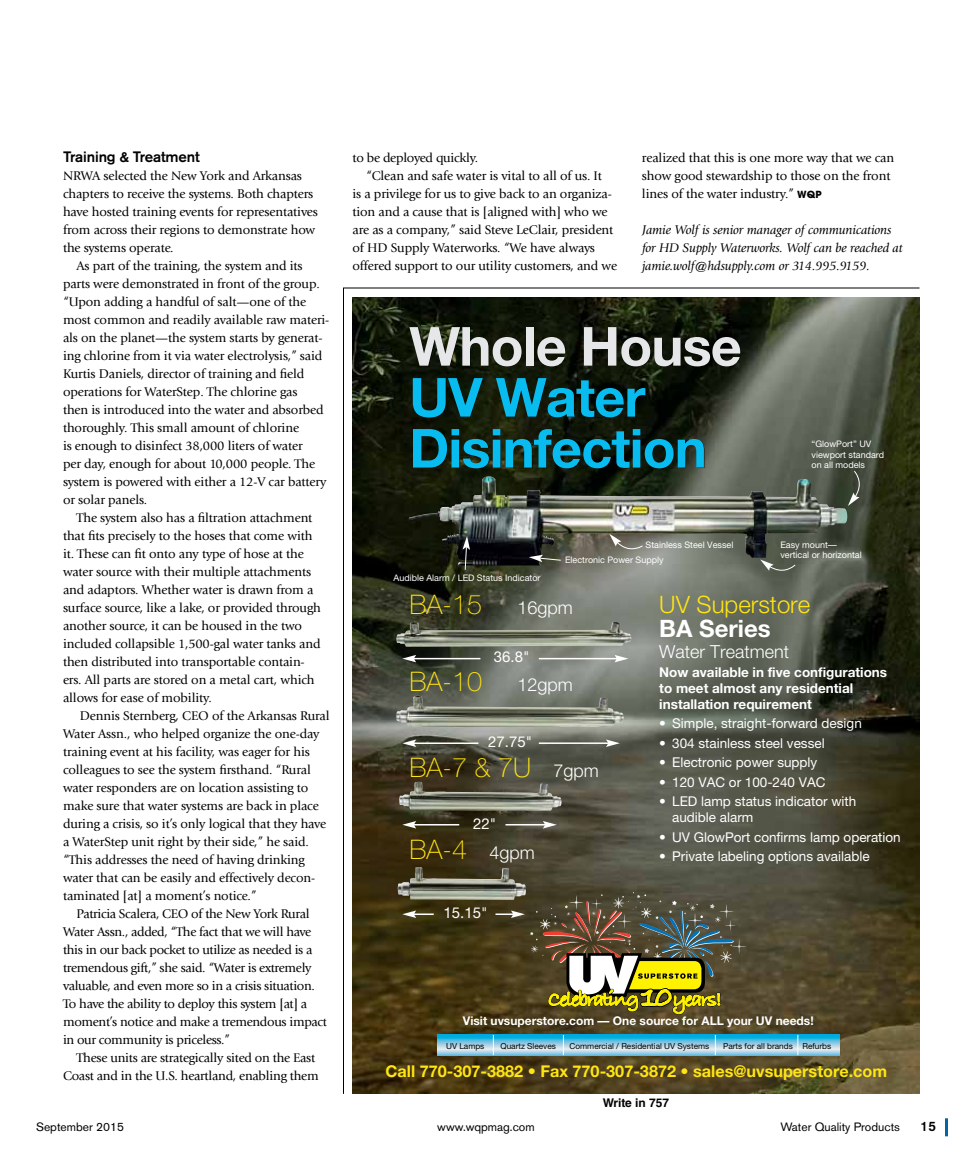
<style>
.page{position:relative;width:972px;height:1161px;background:#fff}
.page>*{position:absolute;margin:0;border:0;box-sizing:border-box;transform-origin:0 0}
.t1{font:700 54px/51px "Helvetica ISVT";letter-spacing:-.015em;color:#09bcef}
.t2{font:700 54px "Helvetica ISVT";letter-spacing:-.015em;color:#e6e7e8}
.t3{font:100 27px "Helvetica ISVT";color:#ffe512}
.t4{font:300 24px "Helvetica ISVT";color:#ffe512}
.t5{font:700 24px "Helvetica ISVT";color:#fff}
.t6{font:300 18px "Helvetica ISVT";color:#fff}
.t7{font:700 16.2px "Helvetica ISVT";color:#ffe512}
.t8{font:15px "Helvetica ISVT";color:#fff}
.t9{font:500 15px "Akzidenz Grotesk BE";letter-spacing:-.01em;color:#000}
.t10{font:13.5px/16.2px "Helvetica ISVT";color:#fff}
.t11{font:700 13.5px/15.8px "Helvetica ISVT";color:#fff}
.t12{font:500 13.5px "Akzidenz Grotesk BE";color:#000}
.t13{font:13.2px/18px "Giovanni Std";letter-spacing:-.01em;color:#000}
.t14{font:italic 13.2px/18px "Giovanni Std";letter-spacing:-.01em;color:#000}
.t15{font:700 12px "Helvetica ISVT";color:#fff}
.t16{font:12px "Akzidenz Grotesk BE";color:#000}
.t17{font:700 12px "Helvetica LT Std";color:#000}
.t18{font:9px/10.8px "Helvetica ISVT";color:#fff}
.t19{font:8.25px "Helvetica ISVT";color:#000}
.s1{font-family:"ITC Avant Garde Std";font-weight:700;font-size:9.75px}
.s2{font-weight:300;font-size:18px;color:#fff}
</style>
<div class="page">
<hr style="left:945px;top:1118px;width:3px;height:18px;background:#0066a6">
<svg style="left:343px;top:287px;width:577px;height:807px;background:#4e503e"></svg>
<p class="t9" style="left:63px;top:148px;width:138px">Training &amp; Treatment</p>
<p class="t13" style="left:63px;top:167px;width:257px">NRWA selected the New York and Arkansas chapters to receive the systems. Both chapters have hosted training events for representatives from across their regions to demonstrate how the systems operate.</p>
<p class="t13" style="left:63px;top:257px;width:268px;text-indent:14px">As part of the training, the system and its parts were demonstrated in front of the group. “Upon adding a handful of salt—one of the most common and readily available raw materi&shy;als on the planet—the system starts by generat&shy;ing chlorine from it via water electrolysis,” said Kurtis Daniels, director of training and field operations for WaterStep. The chlorine gas<br>then is introduced into the water and absorbed thoroughly. This small amount of chlorine<br>is enough to disinfect 38,000 liters of water<br>per day, enough for about 10,000 people. The system is powered with either a 12-V car battery or solar panels.</p>
<p class="t13" style="left:63px;top:509px;width:260px;text-indent:14px">The system also has a filtration attachment that fits precisely to the hoses that come with it. These can fit onto any type of hose at the water source with their multiple attachments and adaptors. Whether water is drawn from a surface source, like a lake, or provided through another source, it can be housed in the two included collapsible 1,500-gal water tanks and then distributed into transportable contain&shy;ers. All parts are stored on a metal cart, which allows for ease of mobility.</p>
<p class="t13" style="left:80px;top:707px;width:251px">Dennis Sternberg, CEO of the Arkansas Rural</p>
<p class="t13" style="left:63px;top:725px;width:258px">Water Assn., who helped organize the one-day</p>
<p class="t13" style="left:63px;top:743px;width:248px">training event at his facility, was eager for his</p>
<p class="t13" style="left:63px;top:761px;width:249px">colleagues to see the system firsthand. “Rural</p>
<p class="t13" style="left:63px;top:779px;width:247px">water responders are on location assisting to</p>
<p class="t13" style="left:63px;top:797px;width:257px">make sure that water systems are back in place</p>
<p class="t13" style="left:63px;top:815px;width:265px">during a crisis, so it’s only logical that they have</p>
<p class="t13" style="left:63px;top:833px;width:247px">a WaterStep unit right by their side,” he said.</p>
<p class="t13" style="left:63px;top:851px;width:243px">“This addresses the need of having drinking</p>
<p class="t13" style="left:63px;top:869px;width:254px">water that can be easily and effectively decon-</p>
<p class="t13" style="left:63px;top:887px;width:195px">taminated [at] a moment’s notice.”</p>
<p class="t13" style="left:77px;top:905px;width:235px">Patricia Scalera, CEO of the New York Rural</p>
<p class="t13" style="left:63px;top:923px;width:250px">Water Assn., added, “The fact that we will have</p>
<p class="t13" style="left:63px;top:941px;width:251px">this in our back pocket to utilize as needed is a</p>
<p class="t13" style="left:63px;top:959px;width:250px">tremendous gift,” she said. “Water is extremely</p>
<p class="t13" style="left:63px;top:977px;width:254px">valuable, and even more so in a crisis situation.</p>
<p class="t13" style="left:63px;top:995px;width:246px">To have the ability to deploy this system [at] a</p>
<p class="t13" style="left:63px;top:1013px;width:265px">moment’s notice and make a tremendous impact</p>
<p class="t13" style="left:63px;top:1031px;width:169px">in our community is priceless.”</p>
<p class="t13" style="left:77px;top:1049px;width:240px">These units are strategically sited on the East</p>
<p class="t13" style="left:63px;top:1067px;width:257px">Coast and in the U.S. heartland, enabling them</p>
<p class="t13" style="left:352px;top:149px;width:127px">to be deployed quickly.</p>
<p class="t13" style="left:366px;top:167px;width:237px">“Clean and safe water is vital to all of us. It</p>
<p class="t13" style="left:352px;top:185px;width:261px">is a privilege for us to give back to an organiza-</p>
<p class="t13" style="left:352px;top:203px;width:257px">tion and a cause that is [aligned with] who we</p>
<p class="t13" style="left:352px;top:221px;width:262px">are as a company,” said Steve LeClair, president</p>
<p class="t13" style="left:352px;top:239px;width:244px">of HD Supply Waterworks. “We have always</p>
<p class="t13" style="left:352px;top:257px;width:266px">offered support to our utility customers, and we</p>
<p class="t13" style="left:642px;top:149px;width:254px">realized that this is one more way that we can show good stewardship to those on the front lines of the water industry.” <span class="s1">WQP</span></p>
<p class="t14" style="left:642px;top:221px;width:262px">Jamie Wolf is senior manager of communications for HD Supply Waterworks. Wolf can be reached at jamie.wolf@hdsupply.com or 314.995.9159.</p>
<h1 class="t2" style="left:409px;top:313px;width:334px">Whole House</h1>
<h1 class="t1" style="left:409px;top:371px;width:299px">UV Water<br>Disinfection</h1>
<p class="t18" style="left:812px;top:438px;width:74px">“GlowPort” UV viewport standard on all models</p>
<p class="t18" style="left:780px;top:539px;width:83px">Easy mount— vertical or horizontal</p>
<p class="t18" style="left:646px;top:539px;width:89px">Stainless Steel Vessel</p>
<p class="t18" style="left:565px;top:554px;width:100px">Electronic Power Supply</p>
<h3 class="t4" style="left:659px;top:590px;width:153px">UV Superstore</h3>
<h3 class="t5" style="left:659px;top:614px;width:113px">BA Series</h3>
<h3 class="t6" style="left:659px;top:641px;width:131px">Water Treatment</h3>
<p class="t11" style="left:659px;top:664px;width:229px">Now available in five configurations to meet almost any residential installation requirement</p>
<p class="t10" style="left:659px;top:715px;width:204px">• Simple, straight-forward design</p>
<p class="t10" style="left:659px;top:735px;width:167px">• 304 stainless steel vessel</p>
<p class="t10" style="left:659px;top:754px;width:160px">• Electronic power supply</p>
<p class="t10" style="left:659px;top:773px;width:168px">• 120 VAC or 100-240 VAC</p>
<p class="t10" style="left:672px;top:793px;width:186px;text-indent:-13px">• LED lamp status indicator with audible alarm</p>
<p class="t10" style="left:659px;top:829px;width:243px">• UV GlowPort confirms lamp operation</p>
<p class="t10" style="left:659px;top:848px;width:212px">• Private labeling options available</p>
<p class="t18" style="left:394px;top:572px;width:149px">Audible Alarm / LED Status Indicator</p>
<h2 class="t3" style="left:410px;top:590px;width:74px">BA-15</h2>
<h3 class="t6" style="left:518px;top:597px;width:57px">16gpm</h3>
<p class="t8" style="left:494px;top:648px;width:37px">36.8"</p>
<h2 class="t3" style="left:410px;top:666px;width:74px">BA-10</h2>
<h3 class="t6" style="left:518px;top:673px;width:57px">12gpm</h3>
<p class="t8" style="left:488px;top:733px;width:45px">27.75"</p>
<h2 class="t3" style="left:410px;top:752px;width:191px">BA-7 &amp; 7U <span class="s2">7gpm</span></h2>
<p class="t8" style="left:473px;top:814px;width:25px">22"</p>
<h2 class="t3" style="left:410px;top:834px;width:127px">BA-4 <span class="s2">4gpm</span></h2>
<p class="t8" style="left:444px;top:903px;width:45px">15.15"</p>
<p class="t15" style="left:463px;top:1013px;width:352px">Visit uvsuperstore.com — One source for ALL your UV needs!</p>
<p class="t7" style="left:385px;top:1061px;width:503px">Call 770-307-3882 • Fax 770-307-3872 • sales@uvsuperstore.com</p>
<p class="t19" style="left:446px;top:1041px;width:40px">UV Lamps</p>
<p class="t19" style="left:500px;top:1041px;width:57px">Quartz Sleeves</p>
<p class="t19" style="left:570px;top:1041px;width:141px">Commercial / Residential UV Systems</p>
<p class="t19" style="left:723px;top:1041px;width:110px">Parts for all brands Refurbs</p>
<p class="t17" style="left:603px;top:1095px;width:68px">Write in 757</p>
<p class="t16" style="left:36px;top:1120px;width:89px">September 2015</p>
<p class="t16" style="left:437px;top:1120px;width:99px">www.wqpmag.com</p>
<p class="t16" style="left:780px;top:1120px;width:121px">Water Quality Products</p>
<p class="t12" style="left:921px;top:1118px;width:17px">15</p>
</div>
